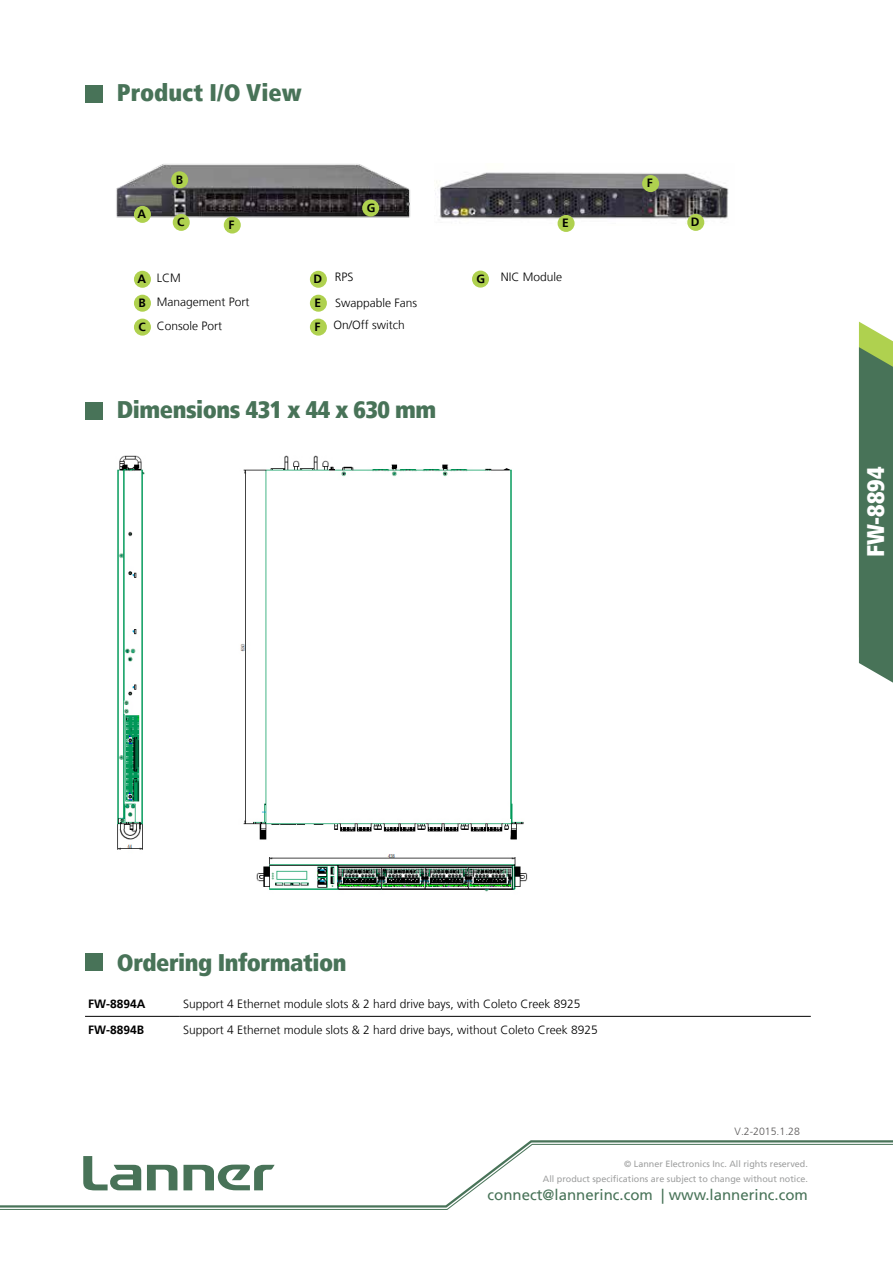
<style>
.page{position:relative;width:893px;height:1263px;background:#fff}
.page>*{position:absolute;margin:0;border:0;box-sizing:border-box;transform-origin:0 0}
.t1{font:900 condensed 24px "Frutiger LT";letter-spacing:-.02em;color:#487358}
.t2{font:900 condensed 24px "Frutiger LT";color:#487358}
.t3{font:900 condensed 24px "Frutiger LT";color:#fff}
.t4{font:15px "Frutiger LT";color:#487358}
.t5{font:300 12px/24.3px "Frutiger LT";color:#000}
.t6{font:700 12px/23.9px "Frutiger LT";color:#000;text-align:justify}
.t7{font:300 10.5px "Frutiger LT";color:#595757}
.t8{font:9px/15px "Frutiger LT";color:#9fa0a0;text-align:right}
.s1{font-weight:700}
</style>
<div class="page">
<svg style="left:527px;top:1140px;width:366px;height:3px"></svg>
<svg style="left:0;top:1143px;width:893px;height:67px"></svg>
<svg style="left:859px;top:322px;width:34px;height:361px;background:#598160"></svg>
<hr style="left:85px;top:1016px;width:95px;height:1px;background:#000">
<hr style="left:180px;top:1016px;width:631px;height:1px;background:#000">
<div style="left:85px;top:85px;width:17px;height:17px;background:#487358"></div>
<div style="left:85px;top:954px;width:17px;height:17px;background:#487358"></div>
<div style="left:134px;top:271px;width:17px;height:17px;background:#afd14f;border-radius:50%"></div>
<div style="left:134px;top:295px;width:17px;height:17px;background:#afd14f;border-radius:50%"></div>
<div style="left:134px;top:319px;width:17px;height:17px;background:#afd14f;border-radius:50%"></div>
<div style="left:310px;top:271px;width:17px;height:17px;background:#afd14f;border-radius:50%"></div>
<div style="left:310px;top:295px;width:17px;height:17px;background:#afd14f;border-radius:50%"></div>
<div style="left:310px;top:319px;width:17px;height:17px;background:#afd14f;border-radius:50%"></div>
<div style="left:472px;top:271px;width:17px;height:17px;background:#afd14f;border-radius:50%"></div>
<img style="left:117px;top:455px;width:411px;height:437px">
<img style="left:435px;top:172px;width:294px;height:53px">
<img style="left:116px;top:164px;width:295px;height:69px">
<div style="left:134px;top:206px;width:17px;height:17px;background:#afd14f;border-radius:50%"></div>
<div style="left:171px;top:171px;width:17px;height:17px;background:#afd14f;border-radius:50%"></div>
<div style="left:173px;top:214px;width:17px;height:17px;background:#afd14f;border-radius:50%"></div>
<div style="left:558px;top:215px;width:17px;height:17px;background:#afd14f;border-radius:50%"></div>
<div style="left:687px;top:214px;width:17px;height:17px;background:#afd14f;border-radius:50%"></div>
<div style="left:224px;top:216px;width:17px;height:18px;background:#afd14f;border-radius:50%"></div>
<div style="left:362px;top:199px;width:17px;height:17px;background:#afd14f;border-radius:50%"></div>
<div style="left:642px;top:175px;width:17px;height:17px;background:#afd14f;border-radius:50%"></div>
<div style="left:85px;top:402px;width:17px;height:17px;background:#487358"></div>
<h1 class="t2" style="left:117px;top:78px;width:186px">Product I/O View</h1>
<p class="t6" style="left:138px;top:202px;width:10px">A</p>
<p class="t6" style="left:176px;top:168px;width:9px">B</p>
<p class="t6" style="left:177px;top:210px;width:9px">C</p>
<p class="t6" style="left:228px;top:213px;width:7px">F</p>
<p class="t6" style="left:562px;top:211px;width:8px">E</p>
<p class="t6" style="left:691px;top:210px;width:10px">D</p>
<p class="t6" style="left:647px;top:171px;width:7px">F</p>
<p class="t6" style="left:367px;top:196px;width:10px">G</p>
<p class="t5" style="left:335px;top:265px;width:20px">RPS</p>
<p class="t6" style="left:477px;top:267px;width:10px">G</p>
<p class="t5" style="left:501px;top:265px;width:63px">NIC Module</p>
<p class="t6" style="left:138px;top:267px;width:10px">A B C</p>
<p class="t5" style="left:157px;top:266px;width:94px">LCM<br>Management Port<br>Console Port</p>
<p class="t6" style="left:314px;top:267px;width:10px">D<br>E</p>
<p class="t5" style="left:335px;top:290px;width:84px">Swappable Fans</p>
<p class="t5" style="left:314px;top:313px;width:92px"><span class="s1">F</span> On/Off switch</p>
<h1 class="t1" style="left:117px;top:395px;width:321px">Dimensions 431 x 44 x 630 mm</h1>
<h1 class="t3" style="left:861px;top:557px;width:92px;rotate:-90deg">FW-8894</h1>
<h1 class="t1" style="left:117px;top:947px;width:231px">Ordering Information</h1>
<p class="t6" style="left:88px;top:992px;width:59px">FW-8894A</p>
<p class="t5" style="left:183px;top:992px;width:399px">Support 4 Ethernet module slots &amp; 2 hard drive bays, with Coleto Creek 8925</p>
<p class="t6" style="left:88px;top:1017px;width:58px">FW-8894B</p>
<p class="t5" style="left:183px;top:1017px;width:416px">Support 4 Ethernet module slots &amp; 2 hard drive bays, without Coleto Creek 8925</p>
<p class="t7" style="left:735px;top:1125px;width:67px">V.2-2015.1.28</p>
<p class="t8" style="left:543px;top:1156px;width:267px">© Lanner Electronics Inc. All rights reserved.<br>All product specifications are subject to change without notice.</p>
<p class="t4" style="left:488px;top:1185px;width:322px">connect@lannerinc.com | www.lannerinc.com</p>
</div>
